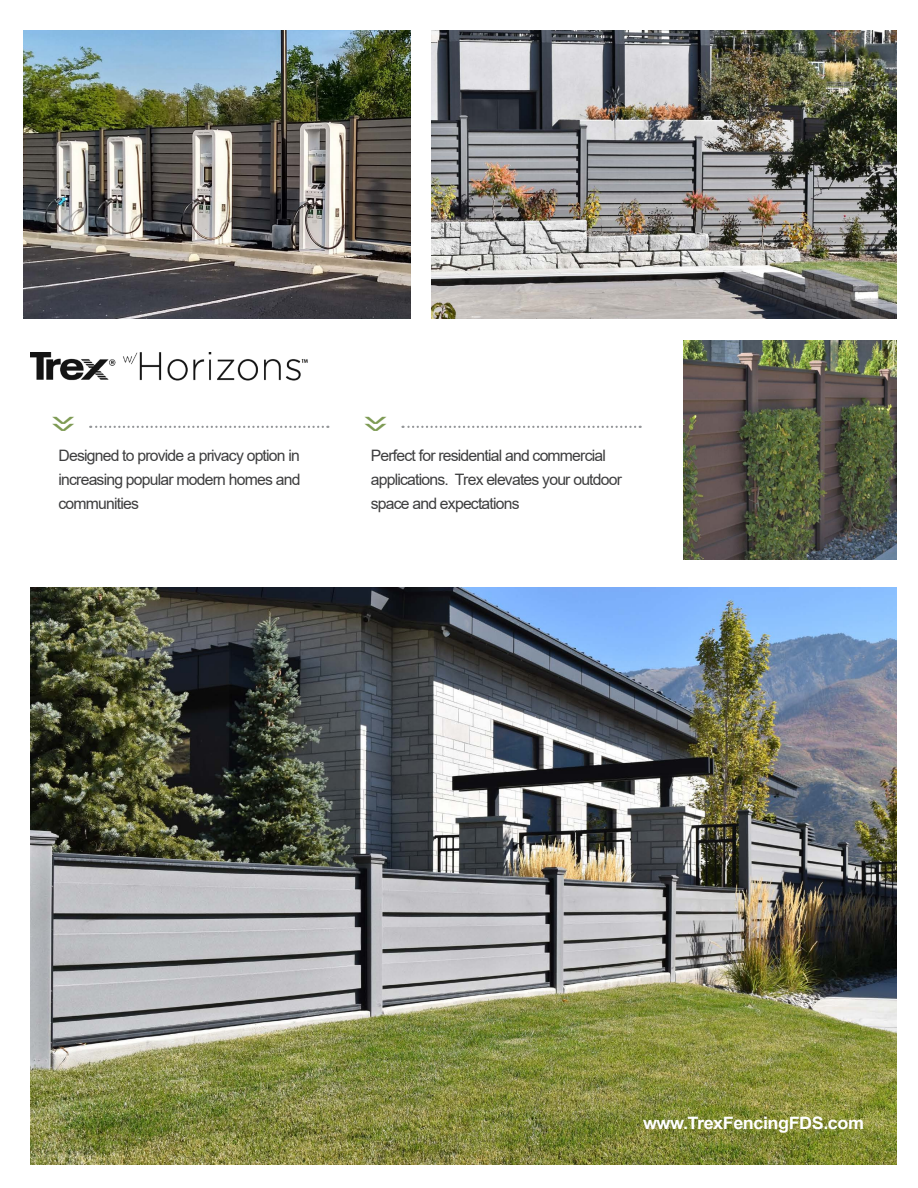
<style>
.page{position:relative;width:918px;height:1188px;background:#fff}
.page>*{position:absolute;margin:0;border:0;box-sizing:border-box;transform-origin:0 0}
.t1{font:45px "Arial";color:#7e9b54;scale:.33 1}
.t2{font:700 17.1px "Arial";letter-spacing:-.025em;color:#fff;scale:1.05 1}
.t3{font:15.75px/24px "Arial";letter-spacing:-.05em;color:#3e3e3f;text-align:justify}
</style>
<div class="page">
<img style="left:431px;top:31px;width:465px;height:288px">
<img style="left:31px;top:588px;width:865px;height:577px">
<img style="left:23px;top:31px;width:387px;height:288px">
<svg style="left:90px;top:426px;width:238px;height:2px"></svg>
<img style="left:31px;top:353px;width:277px;height:28px">
<svg style="left:403px;top:426px;width:238px;height:2px"></svg>
<img style="left:683px;top:341px;width:213px;height:218px">
<p class="t1" style="left:94px;top:416px;width:51px;rotate:90deg">&gt;&gt;</p>
<p class="t3" style="left:58px;top:444px;width:243px">Designed to provide a privacy option in increasing popular modern homes and communities</p>
<p class="t1" style="left:407px;top:416px;width:51px;rotate:90deg">&gt;&gt;</p>
<p class="t3" style="left:371px;top:444px;width:237px">Perfect for residential and commercial</p>
<p class="t3" style="left:371px;top:468px;width:253px">applications. Trex elevates your outdoor space and expectations</p>
<p class="t2" style="left:643px;top:1111px;width:212px">www.TrexFencingFDS.com</p>
</div>
